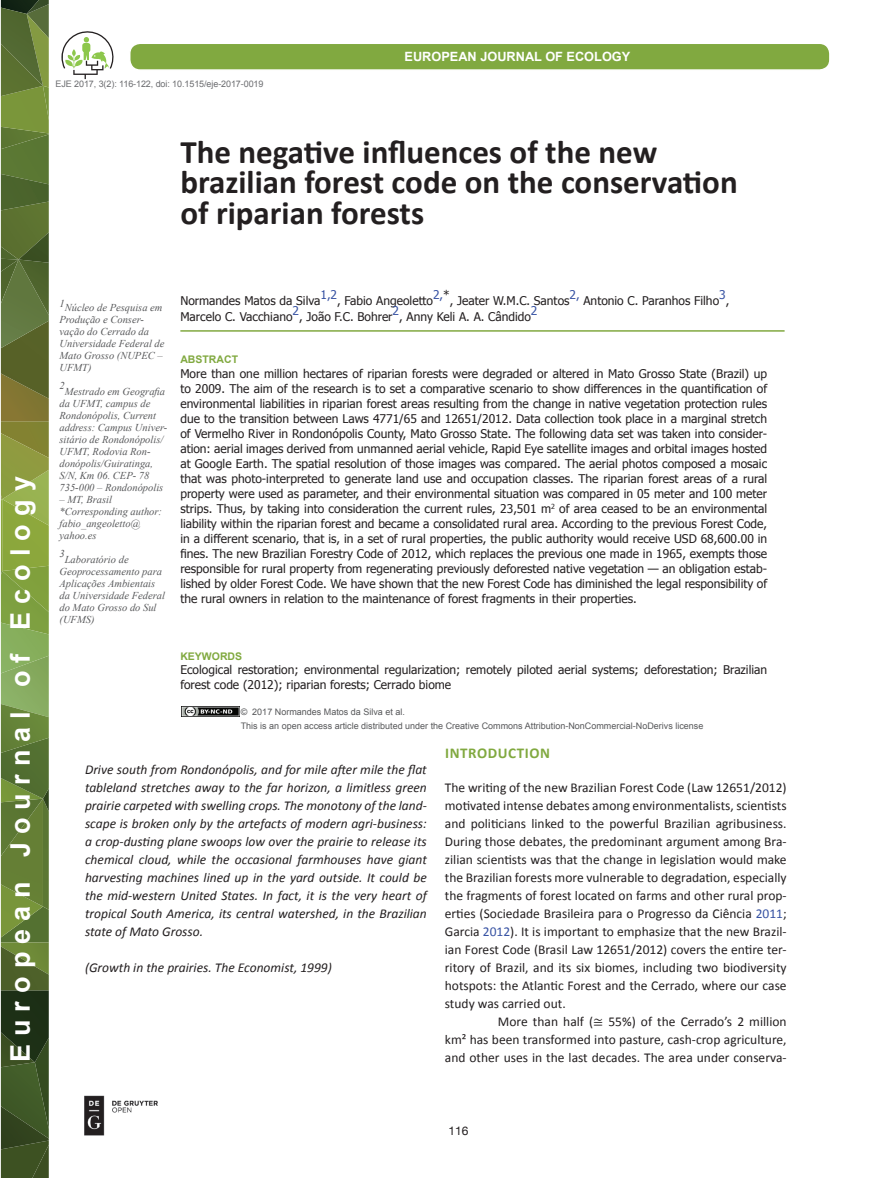
<style>
.page{position:relative;width:893px;height:1178px;background:#fff}
.page>*{position:absolute;margin:0;border:0;box-sizing:border-box;transform-origin:0 0}
.t1{font:700 33px/30.6px "Calibri";color:#231f20}
.t2{font:700 27px "Arial";letter-spacing:.3em;color:#fff}
.t3{font:700 15px "Calibri";letter-spacing:.04em;color:#81a940}
.t4{font:13.5px/18px "Calibri";color:#231f20;text-align:justify}
.t5{font:italic 13.5px/18px "Calibri";color:#231f20;text-align:justify}
.t6{font:700 12.75px "Arial";color:#fff}
.t7{font:12px/15px "Tahoma";color:#231f20;text-align:justify}
.t8{font:12px "Tahoma";color:#3853a3}
.t9{font:12px "Helvetica Neue";color:#231f20}
.t10{font:italic 10.5px/12px "Times New Roman";color:#57585a}
.t11{font:700 10.5px "Arial";color:#81a940}
.t12{font:9px/13.5px "Arial";color:#57585a}
.t13{font:9px "Arial";letter-spacing:-.01em;color:#6c6d70}
.s1{color:#231f20}
.s2{color:#3853a3}
.s3{font-family:"Cambria Math"}
</style>
<div class="page">
<svg style="left:1px;top:0;width:48px;height:1178px;background:#627936"></svg>
<div style="left:130px;top:43px;width:700px;height:27px;background:#81a940;border-radius:10px"></div>
<div style="left:129px;top:43px;width:702px;height:28px;border:2px solid #fff;border-radius:10px"></div>
<svg style="left:61px;top:31px;width:53px;height:48px"></svg>
<hr style="left:180px;top:330px;width:605px;height:2px;background:#81a940">
<img style="left:84px;top:1095px;width:74px;height:41px">
<img style="left:182px;top:706px;width:57px;height:11px">
<p class="t13" style="left:56px;top:78px;width:209px">EJE 2017, 3(2): 116-122, doi: 10.1515/eje-2017-0019</p>
<p class="t6" style="left:405px;top:48px;width:227px">EUROPEAN JOURNAL OF ECOLOGY</p>
<h1 class="t1" style="left:180px;top:136px;width:559px">The negative influences of the new brazilian forest code on the conservation of riparian forests</h1>
<h2 class="t2" style="left:2px;top:1062px;width:587px;rotate:-90deg">European Journal of Ecology</h2>
<p class="t10" style="left:60px;top:302px;width:106px">1Núcleo de Pesquisa em<br>Produção e Conser&shy;vação do Cerrado da<br>Universidade Federal de<br>Mato Grosso (NUPEC –<br>UFMT)</p>
<p class="t10" style="left:60px;top:380px;width:7px">2</p>
<p class="t10" style="left:60px;top:386px;width:109px;text-indent:5px">Mestrado em Geografia da UFMT, campus de<br>Rondonópolis, Current address: Campus Univer&shy;sitário de Rondonópolis/<br>UFMT, Rodovia Ron&shy;donópolis/Guiratinga,<br>S/N, Km 06. CEP- 78<br>735-000 – Rondonópolis</p>
<p class="t10" style="left:60px;top:494px;width:104px">– MT, Brasil *Corresponding author: fabio_angeoletto@ yahoo.es</p>
<p class="t10" style="left:60px;top:548px;width:7px">3</p>
<p class="t10" style="left:60px;top:554px;width:107px;text-indent:5px">Laboratório de<br>Geoprocessamento para<br>Aplicações Ambientais da Universidade Federal do Mato Grosso do Sul (UFMS)</p>
<p class="t8" style="left:433px;top:286px;width:18px">2,<span class="s1">*</span></p>
<p class="t7" style="left:180px;top:292px;width:142px">Normandes Matos da Silva</p>
<p class="t8" style="left:320px;top:286px;width:18px">1,2</p>
<p class="t8" style="left:569px;top:286px;width:12px">2,</p>
<p class="t7" style="left:583px;top:292px;width:137px">Antonio C. Paranhos Filho</p>
<p class="t8" style="left:719px;top:286px;width:8px">3</p>
<p class="t7" style="left:337px;top:292px;width:97px">, Fabio Angeoletto</p>
<p class="t7" style="left:450px;top:292px;width:121px">, Jeater W.M.C. Santos</p>
<p class="t7" style="left:726px;top:292px;width:5px">,</p>
<p class="t8" style="left:293px;top:303px;width:8px">2</p>
<p class="t8" style="left:393px;top:303px;width:8px">2</p>
<p class="t8" style="left:531px;top:303px;width:8px">2</p>
<p class="t7" style="left:399px;top:309px;width:133px">, Anny Keli A. A. Cândido</p>
<p class="t7" style="left:299px;top:309px;width:95px">, João F.C. Bohrer</p>
<p class="t7" style="left:180px;top:309px;width:114px">Marcelo C. Vacchiano</p>
<p class="t11" style="left:180px;top:352px;width:59px">ABSTRACT</p>
<p class="t7" style="left:180px;top:365px;width:588px">More than one million hectares of riparian forests were degraded or altered in Mato Grosso State (Brazil) up to 2009. The aim of the research is to set a comparative scenario to show differences in the quantification of environmental liabilities in riparian forest areas resulting from the change in native vegetation protection rules due to the transition between Laws 4771/65 and 12651/2012. Data collection took place in a marginal stretch of Vermelho River in Rondonópolis County, Mato Grosso State. The following data set was taken into consider&shy;ation: aerial images derived from unmanned aerial vehicle, Rapid Eye satellite images and orbital images hosted at Google Earth. The spatial resolution of those images was compared. The aerial photos composed a mosaic that was photo-interpreted to generate land use and occupation classes. The riparian forest areas of a rural property were used as parameter, and their environmental situation was compared in 05 meter and 100 meter strips. Thus, by taking into consideration the current rules, 23,501 m<sup>2</sup> of area ceased to be an environmental liability within the riparian forest and became a consolidated rural area. According to the previous Forest Code, in a different scenario, that is, in a set of rural properties, the public authority would receive USD 68,600.00 in fines. The new Brazilian Forestry Code of 2012, which replaces the previous one made in 1965, exempts those responsible for rural property from regenerating previously deforested native vegetation — an obligation estab&shy;lished by older Forest Code. We have shown that the new Forest Code has diminished the legal responsibility of the rural owners in relation to the maintenance of forest fragments in their properties.</p>
<p class="t11" style="left:180px;top:649px;width:63px">KEYWORDS</p>
<p class="t7" style="left:180px;top:662px;width:588px">Ecological restoration; environmental regularization; remotely piloted aerial systems; deforestation; Brazilian forest code (2012); riparian forests; Cerrado biome</p>
<p class="t12" style="left:241px;top:706px;width:464px">© 2017 Normandes Matos da Silva et al.<br>This is an open access article distributed under the Creative Commons Attribution-NonCommercial-NoDerivs license</p>
<p class="t3" style="left:445px;top:743px;width:106px">INTRODUCTION</p>
<p class="t5" style="left:85px;top:760px;width:343px">Drive south from Rondonópolis, and for mile after mile the flat tableland stretches away to the far horizon, a limitless green prairie carpeted with swelling crops. The monotony of the land&shy;scape is broken only by the artefacts of modern agri-business: a crop-dusting plane swoops low over the prairie to release its chemical cloud, while the occasional farmhouses have giant harvesting machines lined up in the yard outside. It could be the mid-western United States. In fact, it is the very heart of tropical South America, its central watershed, in the Brazilian state of Mato Grosso.</p>
<p class="t5" style="left:85px;top:958px;width:248px">(Growth in the prairies. The Economist, 1999)</p>
<p class="t4" style="left:445px;top:779px;width:343px">The writing of the new Brazilian Forest Code (Law 12651/2012) motivated intense debates among environmentalists, scientists and politicians linked to the powerful Brazilian agribusiness.<br>During those debates, the predominant argument among Bra&shy;zilian scientists was that the change in legislation would make the Brazilian forests more vulnerable to degradation, especially the fragments of forest located on farms and other rural prop&shy;erties (Sociedade Brasileira para o Progresso da Ciência <span class="s2">2011</span>; Garcia <span class="s2">2012</span>). It is important to emphasize that the new Brazil&shy;ian Forest Code (Brasil Law 12651/2012) covers the entire ter&shy;ritory of Brazil, and its six biomes, including two biodiversity hotspots: the Atlantic Forest and the Cerrado, where our case study was carried out.</p>
<p class="t4" style="left:445px;top:1012px;width:343px;text-indent:53px">More than half (<span class="s3">≅</span> 55%) of the Cerrado’s 2 million km² has been transformed into pasture, cash-crop agriculture, and other uses in the last decades. The area under conserva-</p>
<p class="t9" style="left:448px;top:1122px;width:22px">116</p>
</div>
